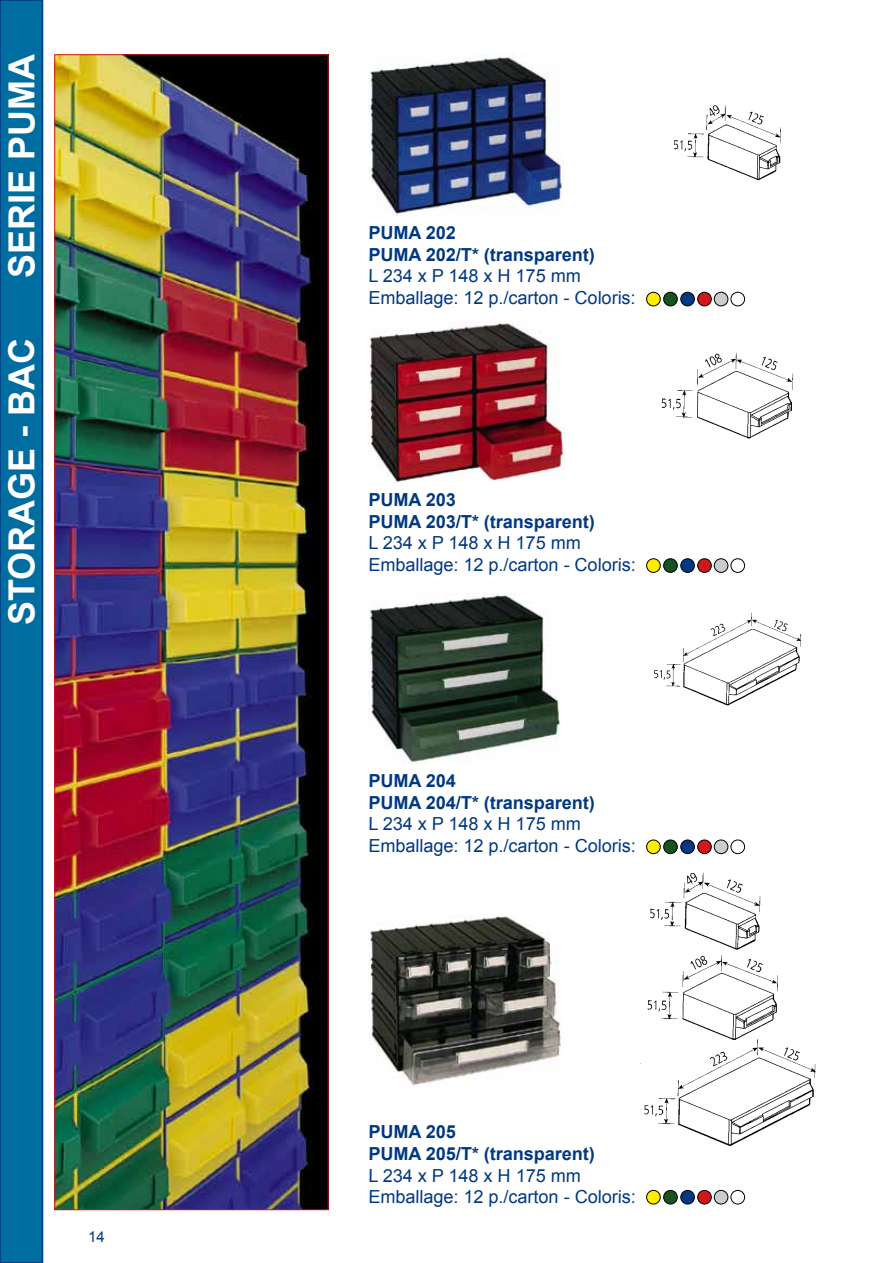
<style>
.page{position:relative;width:893px;height:1263px;background:#fff}
.page>*{position:absolute;margin:0;border:0;box-sizing:border-box;transform-origin:0 0}
.t1{font:700 36px "Arial";color:#fff}
.t2{font:18px/21.6px "Arial";color:#003882}
.t3{font:700 18px/21.6px "Arial";color:#003882}
.t4{font:15px "Arial";color:#003882}
</style>
<div class="page">
<div style="left:0;top:0;width:43px;height:1263px;background:#006da0"></div>
<div style="left:0;top:0;width:43px;height:1263px;border:2px solid #003882"></div>
<img style="left:369px;top:54px;width:195px;height:161px">
<img style="left:369px;top:322px;width:195px;height:160px">
<img style="left:369px;top:594px;width:191px;height:170px">
<img style="left:369px;top:914px;width:192px;height:172px">
<img style="left:56px;top:56px;width:270px;height:1152px">
<img style="left:673px;top:105px;width:108px;height:76px">
<img style="left:661px;top:352px;width:133px;height:87px">
<img style="left:654px;top:612px;width:148px;height:94px">
<img style="left:644px;top:872px;width:172px;height:275px">
<div style="left:647px;top:292px;width:13px;height:14px;background:#ffed00;border-radius:50%"></div>
<div style="left:646px;top:292px;width:14px;height:14px;border:1px solid #000;border-radius:50%"></div>
<div style="left:664px;top:292px;width:13px;height:14px;background:#16531f;border-radius:50%"></div>
<div style="left:663px;top:292px;width:15px;height:14px;border:1px solid #000;border-radius:50%"></div>
<div style="left:681px;top:292px;width:13px;height:14px;background:#003882;border-radius:50%"></div>
<div style="left:680px;top:292px;width:15px;height:14px;border:1px solid #000;border-radius:50%"></div>
<div style="left:698px;top:292px;width:13px;height:14px;background:#d2161c;border-radius:50%"></div>
<div style="left:697px;top:292px;width:15px;height:14px;border:1px solid #000;border-radius:50%"></div>
<div style="left:714px;top:292px;width:14px;height:14px;background:#ccc;border-radius:50%"></div>
<div style="left:714px;top:292px;width:14px;height:14px;border:1px solid #000;border-radius:50%"></div>
<div style="left:731px;top:292px;width:14px;height:14px;border:1px solid #000;border-radius:50%"></div>
<div style="left:647px;top:559px;width:13px;height:13px;background:#ffed00;border-radius:50%"></div>
<div style="left:646px;top:558px;width:14px;height:15px;border:1px solid #000;border-radius:50%"></div>
<div style="left:664px;top:559px;width:13px;height:13px;background:#16531f;border-radius:50%"></div>
<div style="left:663px;top:558px;width:15px;height:15px;border:1px solid #000;border-radius:50%"></div>
<div style="left:681px;top:559px;width:13px;height:13px;background:#003882;border-radius:50%"></div>
<div style="left:680px;top:558px;width:15px;height:15px;border:1px solid #000;border-radius:50%"></div>
<div style="left:698px;top:559px;width:13px;height:13px;background:#d2161c;border-radius:50%"></div>
<div style="left:697px;top:558px;width:15px;height:15px;border:1px solid #000;border-radius:50%"></div>
<div style="left:714px;top:559px;width:14px;height:13px;background:#ccc;border-radius:50%"></div>
<div style="left:714px;top:558px;width:14px;height:15px;border:1px solid #000;border-radius:50%"></div>
<div style="left:731px;top:558px;width:14px;height:15px;border:1px solid #000;border-radius:50%"></div>
<div style="left:647px;top:840px;width:13px;height:14px;background:#ffed00;border-radius:50%"></div>
<div style="left:646px;top:840px;width:14px;height:14px;border:1px solid #000;border-radius:50%"></div>
<div style="left:664px;top:840px;width:13px;height:14px;background:#16531f;border-radius:50%"></div>
<div style="left:663px;top:840px;width:15px;height:14px;border:1px solid #000;border-radius:50%"></div>
<div style="left:681px;top:840px;width:13px;height:14px;background:#003882;border-radius:50%"></div>
<div style="left:680px;top:840px;width:15px;height:14px;border:1px solid #000;border-radius:50%"></div>
<div style="left:698px;top:840px;width:13px;height:14px;background:#d2161c;border-radius:50%"></div>
<div style="left:697px;top:840px;width:15px;height:14px;border:1px solid #000;border-radius:50%"></div>
<div style="left:714px;top:840px;width:14px;height:14px;background:#ccc;border-radius:50%"></div>
<div style="left:714px;top:840px;width:14px;height:14px;border:1px solid #000;border-radius:50%"></div>
<div style="left:731px;top:840px;width:14px;height:14px;border:1px solid #000;border-radius:50%"></div>
<div style="left:647px;top:1190px;width:13px;height:14px;background:#ffed00;border-radius:50%"></div>
<div style="left:646px;top:1190px;width:14px;height:14px;border:1px solid #000;border-radius:50%"></div>
<div style="left:664px;top:1190px;width:13px;height:14px;background:#16531f;border-radius:50%"></div>
<div style="left:663px;top:1190px;width:15px;height:14px;border:1px solid #000;border-radius:50%"></div>
<div style="left:681px;top:1190px;width:13px;height:14px;background:#003882;border-radius:50%"></div>
<div style="left:680px;top:1190px;width:15px;height:14px;border:1px solid #000;border-radius:50%"></div>
<div style="left:698px;top:1190px;width:13px;height:14px;background:#d2161c;border-radius:50%"></div>
<div style="left:697px;top:1190px;width:15px;height:14px;border:1px solid #000;border-radius:50%"></div>
<div style="left:714px;top:1190px;width:14px;height:14px;background:#ccc;border-radius:50%"></div>
<div style="left:714px;top:1190px;width:14px;height:14px;border:1px solid #000;border-radius:50%"></div>
<div style="left:731px;top:1190px;width:14px;height:14px;border:1px solid #000;border-radius:50%"></div>
<h1 class="t1" style="left:-2px;top:278px;width:225px;rotate:-90deg">SERIE PUMA</h1>
<h1 class="t1" style="left:-2px;top:625px;width:287px;rotate:-90deg">STORAGE - BAC</h1>
<p class="t4" style="left:88px;top:1227px;width:18px">14</p>
<p class="t3" style="left:369px;top:223px;width:228px">PU MA 202<br>PU MA 202/T* (transparent)</p>
<p class="t2" style="left:369px;top:265px;width:269px">L 234 x P 148 x H 175 mm<br>Emballage: 12 p./carton - Coloris:</p>
<p class="t3" style="left:369px;top:489px;width:228px">PU MA 203<br>PU MA 203/T* (transparent)</p>
<p class="t2" style="left:369px;top:532px;width:269px">L 234 x P 148 x H 175 mm<br>Emballage: 12 p./carton - Coloris:</p>
<p class="t3" style="left:369px;top:770px;width:228px">PU MA 204<br>PU MA 204/T* (transparent)</p>
<p class="t2" style="left:369px;top:813px;width:269px">L 234 x P 148 x H 175 mm<br>Emballage: 12 p./carton - Coloris:</p>
<p class="t3" style="left:369px;top:1122px;width:228px">PU MA 205<br>PU MA 205/T* (transparent)</p>
<p class="t2" style="left:369px;top:1165px;width:269px">L 234 x P 148 x H 175 mm<br>Emballage: 12 p./carton - Coloris:</p>
</div>
